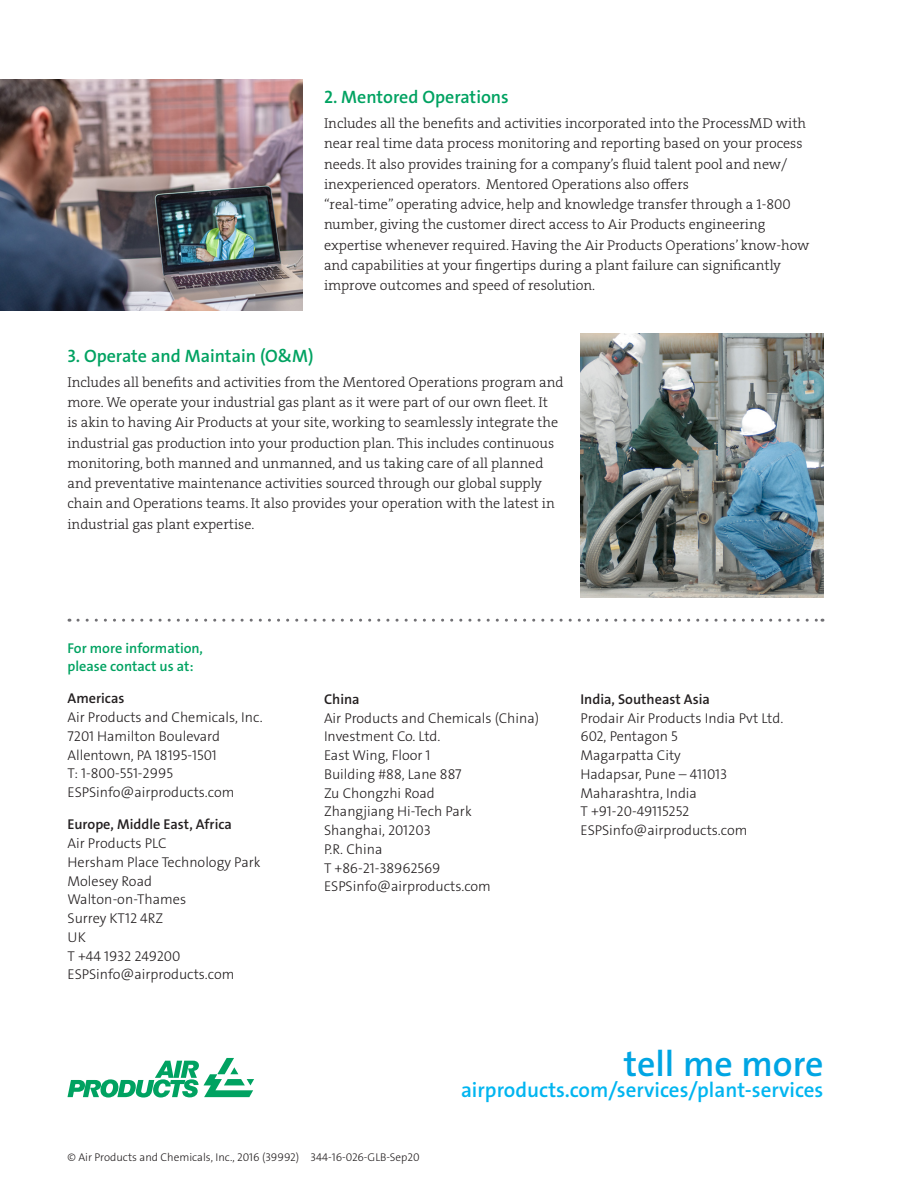
<style>
.page{position:relative;width:918px;height:1188px;background:#fff}
.page>*{position:absolute;margin:0;border:0;box-sizing:border-box;transform-origin:0 0}
.t1{font:600 36px "The Sans LF";color:#00a5e3}
.t2{font:600 21px "The Sans LF";color:#00b5f0}
.Body_copy{font:600 18px "The Sans LF";color:#00a261}
.Body_copy-2{font:14.25px/20.2px "The Serif LP3 Lig";color:#231f20}
.Address{font:300 14.25px/18.8px "The Sans LF";color:#231f20}
.Address_header{font:600 14.25px "The Sans LF";color:#231f20}
.For_more_info{font:600 14.25px/18px "The Sans LF";color:#00a261}
.Copyright{font:300 11.25px "The Sans LF";color:#231f20}
</style>
<div class="page">
<svg style="left:78px;top:619px;width:745px;height:3px"></svg>
<svg style="left:68px;top:1058px;width:186px;height:40px"></svg>
<img style="left:580px;top:333px;width:244px;height:265px">
<img style="left:0;top:79px;width:302px;height:232px">
<p class="Body_copy" style="left:324px;top:86px;width:186px">2. Mentored Operations</p>
<p class="Body_copy-2" style="left:324px;top:113px;width:487px">Includes all the benefits and activities incorporated into the ProcessMD with near real time data process monitoring and reporting based on your process needs. It also provides training for a company’s fluid talent pool and new/ inexperienced operators. Mentored Operations also offers<br>“real-time” operating advice, help and knowledge transfer through a 1-800 number, giving the customer direct access to Air Products engineering expertise whenever required. Having the Air Products Operations’ know-how and capabilities at your fingertips during a plant failure can significantly improve outcomes and speed of resolution.</p>
<p class="Body_copy" style="left:68px;top:345px;width:248px">3. Operate and Maintain (O&amp;M)</p>
<p class="Body_copy-2" style="left:68px;top:372px;width:498px">Includes all benefits and activities from the Mentored Operations program and more. We operate your industrial gas plant as it were part of our own fleet. It<br>is akin to having Air Products at your site, working to seamlessly integrate the industrial gas production into your production plan. This includes continuous monitoring, both manned and unmanned, and us taking care of all planned and preventative maintenance activities sourced through our global supply chain and Operations teams. It also provides your operation with the latest in industrial gas plant expertise.</p>
<p class="For_more_info" style="left:68px;top:639px;width:137px">For more information, please contact us at:</p>
<p class="Address_header" style="left:68px;top:689px;width:58px">Americas</p>
<p class="Address" style="left:68px;top:708px;width:197px">Air Products and Chemicals, Inc.</p>
<p class="Address" style="left:68px;top:727px;width:154px">7201 Hamilton Boulevard</p>
<p class="Address" style="left:68px;top:746px;width:151px">Allentown, PA 18195-1501</p>
<p class="Address" style="left:68px;top:764px;width:107px">T: 1-800-551-2995</p>
<p class="Address" style="left:68px;top:783px;width:168px">ESPSinfo@airproducts.com</p>
<p class="Address_header" style="left:68px;top:815px;width:166px">Europe, Middle East, Africa</p>
<p class="Address" style="left:68px;top:834px;width:101px">Air Products PLC</p>
<p class="Address" style="left:68px;top:853px;width:195px">Hersham Place Technology Park</p>
<p class="Address" style="left:68px;top:872px;width:86px">Molesey Road</p>
<p class="Address" style="left:68px;top:890px;width:120px">Walton-on-Thames</p>
<p class="Address" style="left:68px;top:909px;width:97px">Surrey KT12 4RZ</p>
<p class="Address" style="left:68px;top:928px;width:20px">UK</p>
<p class="Address" style="left:68px;top:947px;width:115px">T +44 1932 249200</p>
<p class="Address" style="left:68px;top:965px;width:168px">ESPSinfo@airproducts.com</p>
<p class="Address_header" style="left:324px;top:690px;width:37px">China</p>
<p class="Address" style="left:324px;top:709px;width:217px">Air Products and Chemicals (China)</p>
<p class="Address" style="left:324px;top:727px;width:118px">Investment Co. Ltd.</p>
<p class="Address" style="left:324px;top:746px;width:108px">East Wing, Floor 1</p>
<p class="Address" style="left:324px;top:765px;width:139px">Building #88, Lane 887</p>
<p class="Address" style="left:324px;top:784px;width:112px">Zu Chongzhi Road</p>
<p class="Address" style="left:324px;top:802px;width:149px">Zhangjiang Hi-Tech Park</p>
<p class="Address" style="left:324px;top:821px;width:108px">Shanghai, 201203</p>
<p class="Address" style="left:324px;top:840px;width:60px">P.R. China</p>
<p class="Address" style="left:324px;top:859px;width:118px">T +86-21-38962569</p>
<p class="Address" style="left:324px;top:877px;width:168px">ESPSinfo@airproducts.com</p>
<p class="Address_header" style="left:580px;top:690px;width:131px">India, Southeast Asia</p>
<p class="Address" style="left:580px;top:709px;width:204px">Prodair Air Products India Pvt Ltd.</p>
<p class="Address" style="left:580px;top:727px;width:168px">602, Pentagon 5<br>Magarpatta City<br>Hadapsar, Pune – 411013<br>Maharashtra, India<br>T +91-20-49115252<br>ESPSinfo@airproducts.com</p>
<p class="Copyright" style="left:68px;top:1150px;width:354px">© Air Products and Chemicals, Inc., 2016 (39992) 344-16-026-GLB-Sep20</p>
<p class="t1" style="left:624px;top:1041px;width:201px">tell me more</p>
<p class="t2" style="left:461px;top:1076px;width:364px">airproducts.com/services/plant-services</p>
</div>
